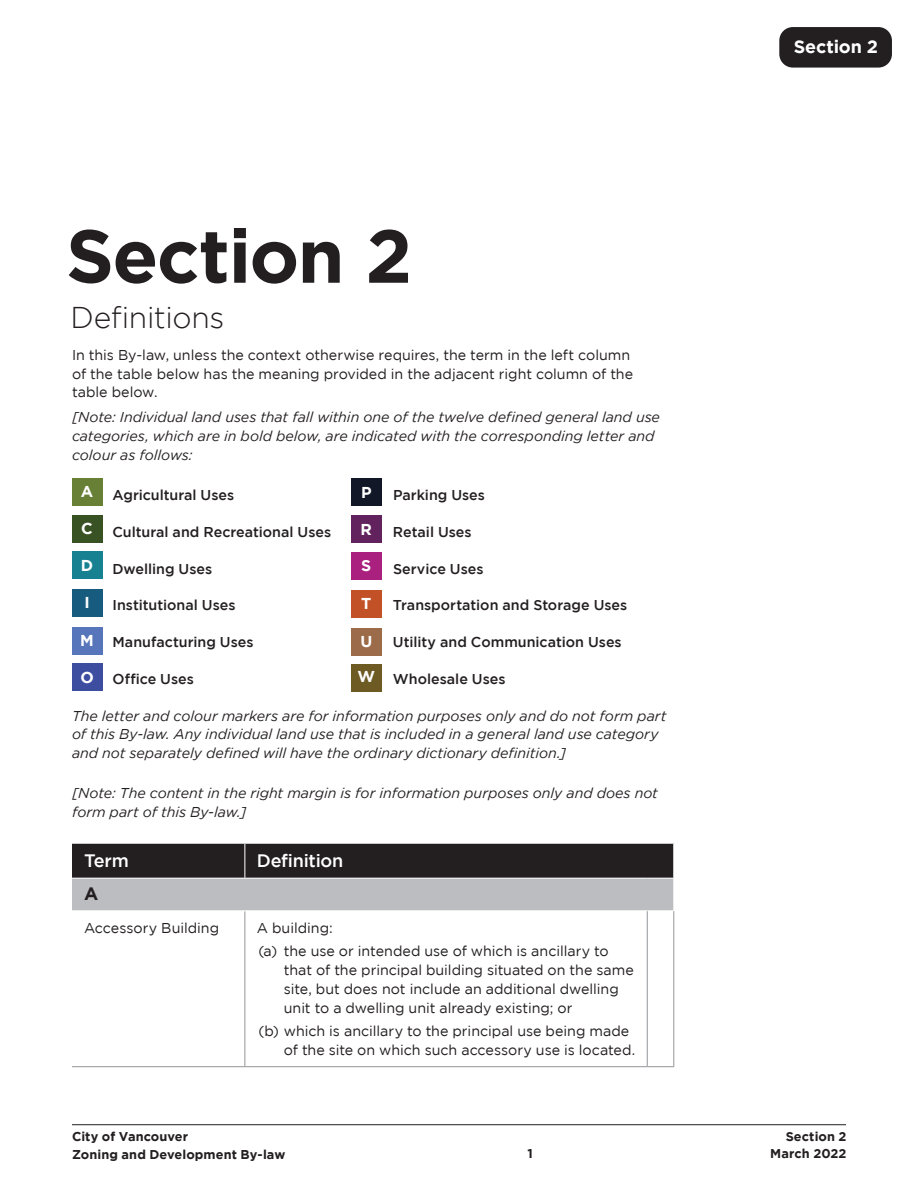
<style>
.page{position:relative;width:918px;height:1188px;background:#fff}
.page>*{position:absolute;margin:0;border:0;box-sizing:border-box;transform-origin:0 0}
.t1{font:700 75px "Gotham";letter-spacing:-.02em;color:#231f20}
.t2{font:300 30px "Gotham";letter-spacing:-.01em;color:#231f20}
.Table_Heading{font:500 18px "Gotham";letter-spacing:-.015em;color:#fff}
.t3{font:700 18px "Gotham";letter-spacing:-.01em;color:#fff}
.A___B__in_gray_bar{font:700 18px "Gotham";color:#231f20}
.Letter_in_Box{font:700 15.75px "Gotham";color:#fff}
.intro{font:italic 14.25px/18.8px "Gotham";letter-spacing:-.005em;color:#231f20}
.a__b__Section_2{font:14.25px/18.8px "Gotham";letter-spacing:-.005em;color:#231f20}
.Legend_Description{font:500 14.25px "Gotham";color:#231f20}
.intro-2{font:14.25px/18.8px "Gotham";color:#231f20}
.table_body_for_Secti{font:14.25px "Gotham";letter-spacing:-.005em;color:#231f20}
.t4{font:700 12.75px/17.2px "Gotham";letter-spacing:.005em;color:#231f20}
</style>
<div class="page">
<hr style="left:72px;top:1124px;width:774px;height:1px;background:#231f20">
<div style="left:72px;top:478px;width:30px;height:28px;background:#678036"></div>
<div style="left:72px;top:515px;width:30px;height:28px;background:#395224"></div>
<div style="left:72px;top:551px;width:30px;height:28px;background:#178192"></div>
<div style="left:72px;top:663px;width:30px;height:28px;background:#3d4ea1"></div>
<div style="left:72px;top:627px;width:30px;height:28px;background:#5675ba"></div>
<div style="left:72px;top:589px;width:30px;height:28px;background:#175c7e"></div>
<div style="left:351px;top:478px;width:31px;height:28px;background:#121728"></div>
<div style="left:351px;top:515px;width:31px;height:28px;background:#62225d"></div>
<div style="left:351px;top:552px;width:31px;height:28px;background:#a9207f"></div>
<div style="left:351px;top:664px;width:31px;height:28px;background:#6e5a23"></div>
<div style="left:351px;top:628px;width:31px;height:28px;background:#9b6b4a"></div>
<div style="left:351px;top:590px;width:31px;height:28px;background:#c35128"></div>
<div style="left:779px;top:27px;width:113px;height:41px;background:#231f20;border-radius:14px"></div>
<div style="left:72px;top:878px;width:602px;height:33px;background:#bcbdc0"></div>
<hr style="left:673px;top:879px;width:1px;height:31px;background:#fff">
<hr style="left:72px;top:1066px;width:173px;height:1px;background:#939598">
<hr style="left:244px;top:911px;width:1px;height:155px;background:#939598">
<div style="left:72px;top:844px;width:602px;height:35px;background:#231f20"></div>
<hr style="left:72px;top:910px;width:173px;height:1px;background:#fff">
<hr style="left:245px;top:910px;width:402px;height:1px;background:#fff">
<hr style="left:245px;top:1066px;width:402px;height:1px;background:#939598">
<svg style="left:647px;top:910px;width:27px;height:1px"></svg>
<hr style="left:647px;top:911px;width:1px;height:155px;background:#939598">
<svg style="left:647px;top:1066px;width:27px;height:1px"></svg>
<hr style="left:673px;top:911px;width:1px;height:155px;background:#939598">
<h1 class="t1" style="left:66px;top:213px;width:348px">Section 2</h1>
<h2 class="t2" style="left:70px;top:301px;width:155px">Definitions</h2>
<p class="intro-2" style="left:72px;top:345px;width:563px">In this By-law, unless the context otherwise requires, the term in the left column of the table below has the meaning provided in the adjacent right column of the table below.</p>
<p class="intro" style="left:72px;top:408px;width:590px;line-height:19.2px">[Note: Individual land uses that fall within one of the twelve defined general land use categories, which are in bold below, are indicated with the corresponding letter and colour as follows:</p>
<p class="Legend_Description" style="left:112px;top:487px;width:123px">Agricultural Uses</p>
<p class="Legend_Description" style="left:393px;top:487px;width:94px">Parking Uses</p>
<p class="Legend_Description" style="left:112px;top:524px;width:220px">Cultural and Recreational Uses</p>
<p class="Legend_Description" style="left:393px;top:524px;width:80px">Retail Uses</p>
<p class="Legend_Description" style="left:112px;top:561px;width:101px">Dwelling Uses</p>
<p class="Legend_Description" style="left:393px;top:561px;width:92px">Service Uses</p>
<p class="Legend_Description" style="left:112px;top:597px;width:125px">Institutional Uses</p>
<p class="Legend_Description" style="left:393px;top:597px;width:236px">Transportation and Storage Uses</p>
<p class="Legend_Description" style="left:112px;top:634px;width:143px">Manufacturing Uses</p>
<p class="Legend_Description" style="left:393px;top:634px;width:230px">Utility and Communication Uses</p>
<p class="Legend_Description" style="left:112px;top:671px;width:83px">Office Uses</p>
<p class="Legend_Description" style="left:393px;top:671px;width:114px">Wholesale Uses</p>
<p class="intro" style="left:72px;top:706px;width:596px">The letter and colour markers are for information purposes only and do not form part of this By-law. Any individual land use that is included in a general land use category and not separately defined will have the ordinary dictionary definition.]</p>
<p class="intro" style="left:72px;top:784px;width:588px">[Note: The content in the right margin is for information purposes only and does not form part of this By-law.]</p>
<p class="Table_Heading" style="left:84px;top:850px;width:46px">Term</p>
<p class="Table_Heading" style="left:257px;top:850px;width:88px">Definition</p>
<p class="A___B__in_gray_bar" style="left:84px;top:884px;width:16px">A</p>
<p class="table_body_for_Secti" style="left:84px;top:920px;width:137px">Accessory Building</p>
<p class="table_body_for_Secti" style="left:257px;top:920px;width:77px">A building:</p>
<p class="a__b__Section_2" style="left:284px;top:942px;width:352px;text-indent:-26px">(a) the use or intended use of which is ancillary to that of the principal building situated on the same site, but does not include an additional dwelling unit to a dwelling unit already existing; or</p>
<p class="a__b__Section_2" style="left:284px;top:1021px;width:353px;text-indent:-26px">(b) which is ancillary to the principal use being made of the site on which such accessory use is located.</p>
<p class="Letter_in_Box" style="left:81px;top:482px;width:14px">A</p>
<p class="Letter_in_Box" style="left:81px;top:519px;width:13px">C</p>
<p class="Letter_in_Box" style="left:81px;top:556px;width:14px">D</p>
<p class="Letter_in_Box" style="left:361px;top:483px;width:12px">P</p>
<p class="Letter_in_Box" style="left:361px;top:520px;width:13px">R</p>
<p class="Letter_in_Box" style="left:361px;top:557px;width:12px">S</p>
<p class="Letter_in_Box" style="left:84px;top:593px;width:7px">I</p>
<p class="Letter_in_Box" style="left:361px;top:594px;width:12px">T</p>
<p class="Letter_in_Box" style="left:80px;top:632px;width:15px">M</p>
<p class="Letter_in_Box" style="left:360px;top:632px;width:13px">U</p>
<p class="Letter_in_Box" style="left:358px;top:667px;width:19px">W</p>
<p class="Letter_in_Box" style="left:80px;top:668px;width:15px">O</p>
<p class="t4" style="left:72px;top:1128px;width:215px">City of Vancouver<br>Zoning and Development By-law</p>
<p class="t4" style="left:527px;top:1145px;width:7px">1</p>
<p class="t3" style="left:794px;top:36px;width:86px">Section 2</p>
<p class="t4" style="left:770px;top:1128px;width:78px;text-align:right">Section 2<br>March 2022</p>
</div>
